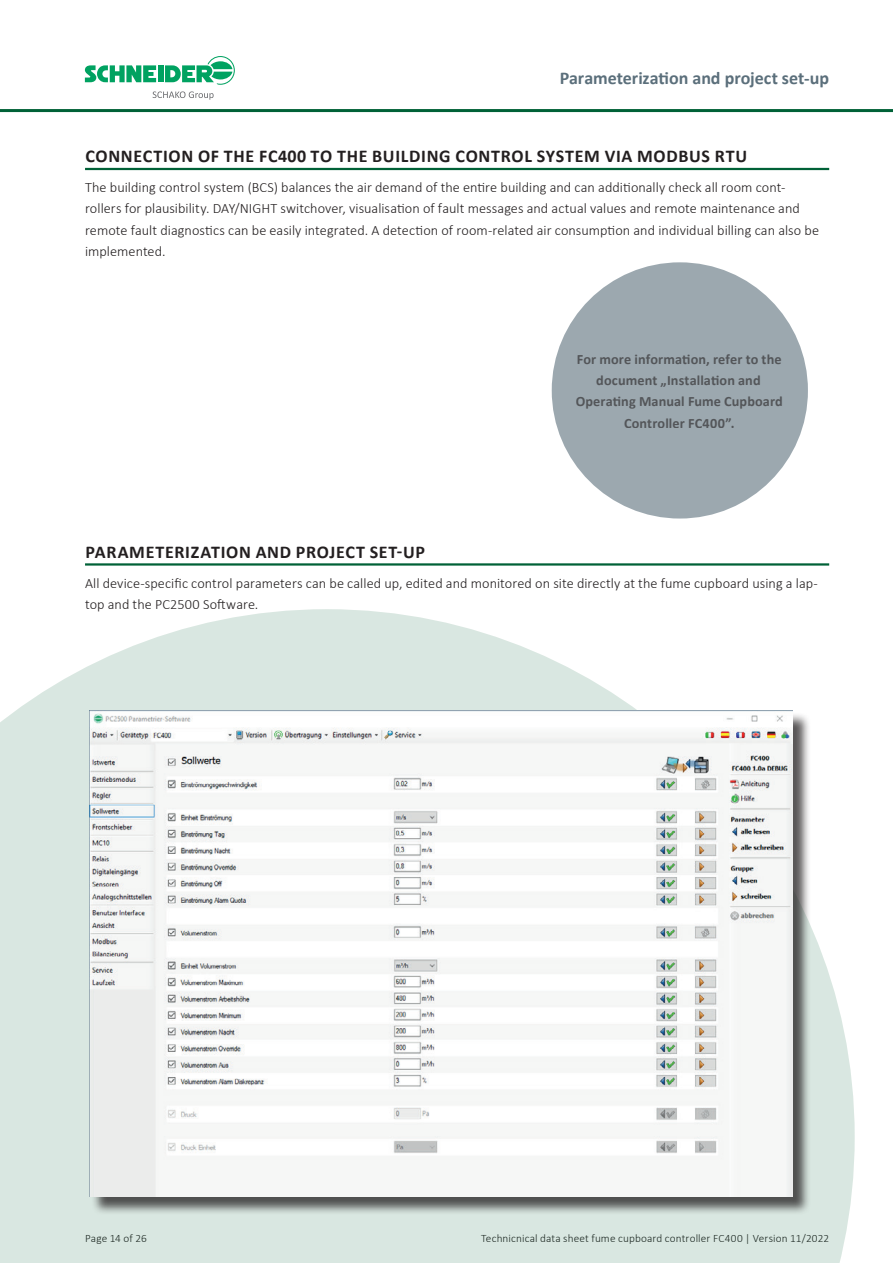
<style>
.page{position:relative;width:893px;height:1263px;background:#fff}
.page>*{position:absolute;margin:0;border:0;box-sizing:border-box;transform-origin:0 0}
.t1{font:700 18px "Calibri";letter-spacing:.04em;color:#231f20}
.t2{font:700 18px "Calibri";color:#5b6f7b}
.t3{font:300 14.25px/21.3px "Calibri";color:#231f20}
.t4{font:700 14.25px/21.3px "Calibri";letter-spacing:.005em;color:#231f20;text-align:center}
.t5{font:300 11.25px "Calibri";letter-spacing:.01em;color:#231f20}
</style>
<div class="page">
<svg style="left:153px;top:91px;width:61px;height:9px"></svg>
<div style="left:158px;top:65px;width:5px;height:17px;background:#00a261"></div>
<svg style="left:85px;top:65px;width:71px;height:17px"></svg>
<svg style="left:165px;top:56px;width:70px;height:29px"></svg>
<hr style="left:0;top:109px;width:893px;height:3px;background:#006137">
<div style="left:552px;top:262px;width:256px;height:256px;background:#9ca8af;border-radius:50%"></div>
<hr style="left:85px;top:168px;width:744px;height:2px;background:#006137">
<hr style="left:85px;top:563px;width:744px;height:3px;background:#006137">
<svg style="left:0;top:609px;width:855px;height:654px;fill:#d9e7e1"></svg>
<div style="left:91px;top:712px;width:720px;height:503px;background:#231f20;opacity:.75"></div>
<img style="left:89px;top:710px;width:703px;height:486px">
<p class="t2" style="left:560px;top:65px;width:271px">Parameterization and project set-up</p>
<p class="t1" style="left:85px;top:144px;width:663px">CONNECTION OF THE FC400 TO THE BUILDING CONTROL SYSTEM VIA MODBUS RTU</p>
<p class="t3" style="left:85px;top:177px;width:735px">The building control system (BCS) balances the air demand of the entire building and can additionally check all room cont&shy;rollers for plausibility. DAY/NIGHT switchover, visualisation of fault messages and actual values and remote maintenance and remote fault diagnostics can be easily integrated. A detection of room-related air consumption and individual billing can also be implemented.</p>
<p class="t4" style="left:576px;top:348px;width:209px">For more information, refer to the document „Installation and<br>Operating Manual Fume Cupboard<br>Controller FC400”.</p>
<p class="t1" style="left:85px;top:539px;width:341px">PARAMETERIZATION AND PROJECT SET-UP</p>
<p class="t3" style="left:85px;top:572px;width:734px">All device-specific control parameters can be called up, edited and monitored on site directly at the fume cupboard using a lap&shy;top and the PC2500 Software.</p>
<p class="t5" style="left:85px;top:1231px;width:63px">Page 14 of 26</p>
<p class="t5" style="left:481px;top:1231px;width:350px">Technicnical data sheet fume cupboard controller FC400 | Version 11/2022</p>
</div>
